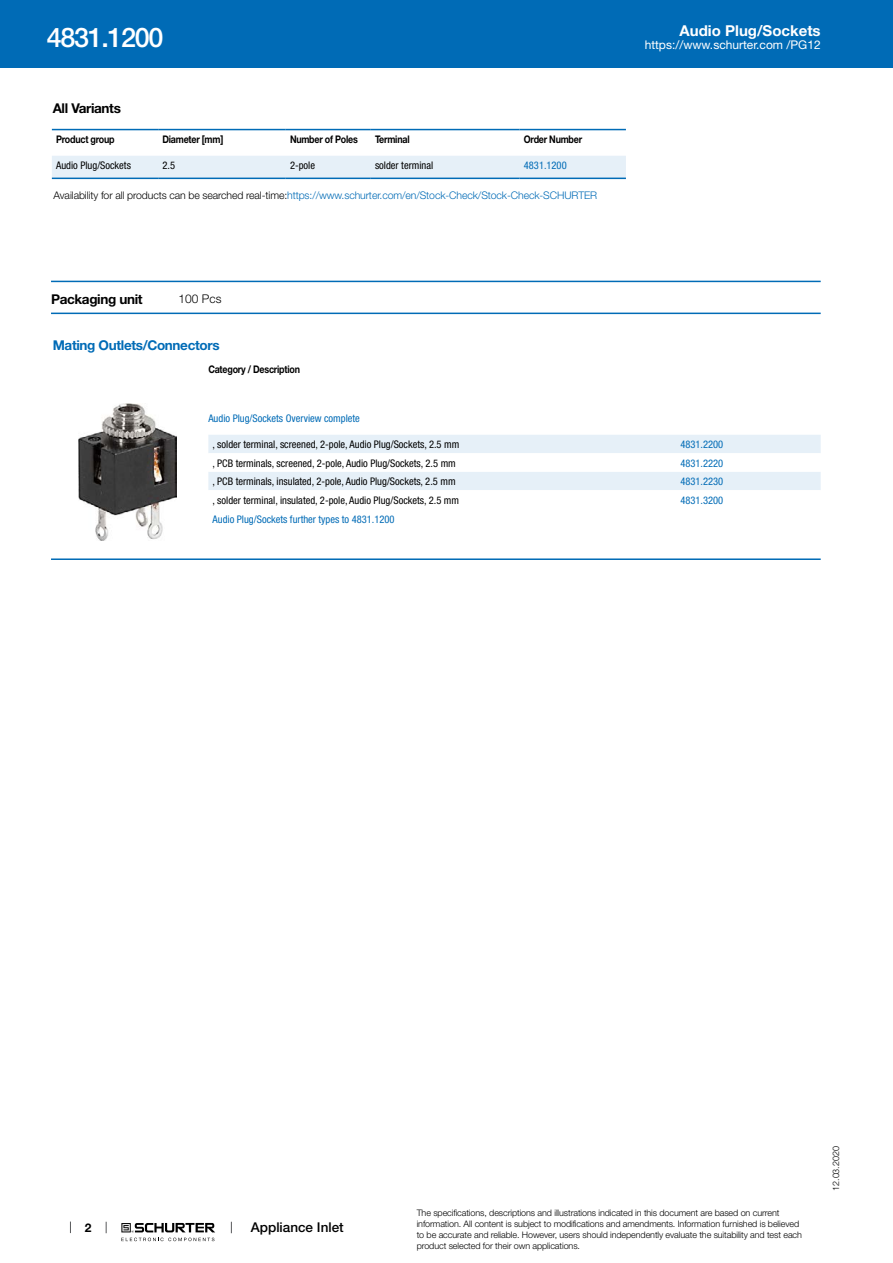
<style>
.page{position:relative;width:893px;height:1263px;background:#fff}
.page>*{position:absolute;margin:0;border:0;box-sizing:border-box;transform-origin:0 0}
.t1{font:500 27px "Helvetica Neue LT";letter-spacing:-.05em;color:#fff}
.t2{font:700 15px "Helvetica Neue LT";color:#fff}
.t3{font:700 13.5px "Helvetica Neue LT";letter-spacing:-.025em;color:#000}
.t4{font:700 13.5px "Helvetica Neue LT";letter-spacing:-.025em;color:#006bb6}
.t5{font:500 13.5px "Helvetica Neue LT";color:#000}
.t6{font:12px "Helvetica Neue LT";color:#fff}
.t7{font:300 12px "Helvetica Neue LT";color:#000}
.t8{font:700 12px "Helvetica Neue LT";color:#000}
.t9{font:condensed 10.5px "Helvetica Neue LT";color:#000}
.t10{font:condensed 10.5px "Helvetica Neue LT";color:#006bb6}
.t11{font:300 10.5px "Helvetica Neue LT";letter-spacing:-.01em;color:#006bb6}
.t12{font:700 10.5px "Helvetica Neue LT";letter-spacing:-.025em;color:#000;scale:.85 1}
.t13{font:300 9px/10.8px "Helvetica Neue LT";letter-spacing:-.01em;color:#000}
.s1{color:#000}
</style>
<div class="page">
<svg style="left:70px;top:1221px;width:1px;height:12px"></svg>
<svg style="left:121px;top:1223px;width:94px;height:18px"></svg>
<div style="left:0;top:0;width:893px;height:68px;background:#006bb6"></div>
<svg style="left:52px;top:130px;width:574px;height:50px"></svg>
<hr style="left:52px;top:129px;width:106px;height:1px;background:#006bb6">
<hr style="left:158px;top:129px;width:128px;height:1px;background:#006bb6">
<hr style="left:286px;top:129px;width:85px;height:1px;background:#006bb6">
<hr style="left:371px;top:129px;width:149px;height:1px;background:#006bb6">
<hr style="left:520px;top:129px;width:106px;height:1px;background:#006bb6">
<hr style="left:52px;top:178px;width:106px;height:1px;background:#006bb6">
<hr style="left:158px;top:178px;width:128px;height:1px;background:#006bb6">
<hr style="left:286px;top:178px;width:85px;height:1px;background:#006bb6">
<hr style="left:371px;top:178px;width:149px;height:1px;background:#006bb6">
<hr style="left:520px;top:178px;width:106px;height:1px;background:#006bb6">
<hr style="left:51px;top:281px;width:770px;height:1px;background:#006bb6">
<hr style="left:51px;top:313px;width:770px;height:1px;background:#006bb6">
<img style="left:78px;top:403px;width:99px;height:137px">
<div style="left:208px;top:435px;width:613px;height:18px;background:#e6f0f8"></div>
<div style="left:208px;top:472px;width:613px;height:18px;background:#e6f0f8"></div>
<hr style="left:51px;top:558px;width:770px;height:2px;background:#006bb6">
<h1 class="t1" style="left:47px;top:21px;width:118px">4831.1200</h1>
<h3 class="t3" style="left:53px;top:99px;width:70px">All Variants</h3>
<p class="t12" style="left:56px;top:133px;width:70px">Product group</p>
<p class="t12" style="left:162px;top:133px;width:73px">Diameter [mm]</p>
<p class="t12" style="left:290px;top:133px;width:81px">Number of Poles</p>
<p class="t12" style="left:375px;top:133px;width:42px">Terminal</p>
<p class="t12" style="left:524px;top:133px;width:70px">Order Number</p>
<p class="t9" style="left:56px;top:159px;width:76px">Audio Plug/Sockets</p>
<p class="t9" style="left:162px;top:159px;width:14px">2.5</p>
<p class="t9" style="left:290px;top:159px;width:27px">2-pole</p>
<p class="t9" style="left:375px;top:159px;width:60px">solder terminal</p>
<p class="t10" style="left:524px;top:159px;width:44px">4831.1200</p>
<p class="t11" style="left:54px;top:189px;width:545px"><span class="s1">Availability for all products can be searched real-time:</span>https://www.schurter.com/en/Stock-Check/Stock-Check-SCHURTER</p>
<h2 class="t2" style="left:680px;top:21px;width:143px">Audio Plug/Sockets</h2>
<h3 class="t6" style="left:645px;top:38px;width:178px">https://www.schurter.com /PG12</h3>
<h3 class="t3" style="left:51px;top:291px;width:93px">Packaging unit</h3>
<h3 class="t7" style="left:179px;top:291px;width:44px">100 Pcs</h3>
<h3 class="t4" style="left:53px;top:336px;width:168px">Mating Outlets/Connectors</h3>
<p class="t12" style="left:208px;top:362px;width:109px">Category / Description</p>
<p class="t10" style="left:208px;top:412px;width:153px">Audio Plug/Sockets Overview complete</p>
<p class="t9" style="left:213px;top:438px;width:248px">, solder terminal, screened, 2-pole, Audio Plug/Sockets, 2.5 mm</p>
<p class="t10" style="left:680px;top:438px;width:44px">4831.2200</p>
<p class="t9" style="left:213px;top:457px;width:245px">, PCB terminals, screened, 2-pole, Audio Plug/Sockets, 2.5 mm</p>
<p class="t10" style="left:680px;top:457px;width:44px">4831.2220</p>
<p class="t9" style="left:213px;top:475px;width:244px">, PCB terminals, insulated, 2-pole, Audio Plug/Sockets, 2.5 mm</p>
<p class="t10" style="left:680px;top:475px;width:44px">4831.2230</p>
<p class="t9" style="left:213px;top:494px;width:248px">, solder terminal, insulated, 2-pole, Audio Plug/Sockets, 2.5 mm</p>
<p class="t10" style="left:680px;top:494px;width:44px">4831.3200</p>
<p class="t10" style="left:213px;top:513px;width:183px">Audio Plug/Sockets further types to 4831.1200</p>
<h3 class="t8" style="left:85px;top:1220px;width:8px">2</h3>
<h3 class="t5" style="left:251px;top:1219px;width:94px">Appliance Inlet</h3>
<p class="t13" style="left:417px;top:1207px;width:387px">The specifications, descriptions and illustrations indicated in this document are based on current information. All content is subject to modifications and amendments. Information furnished is believed to be accurate and reliable. However, users should independently evaluate the suitability and test each product selected for their own applications.</p>
<p class="t13" style="left:830px;top:1191px;width:46px;rotate:-90deg">12.03.2020</p>
</div>
